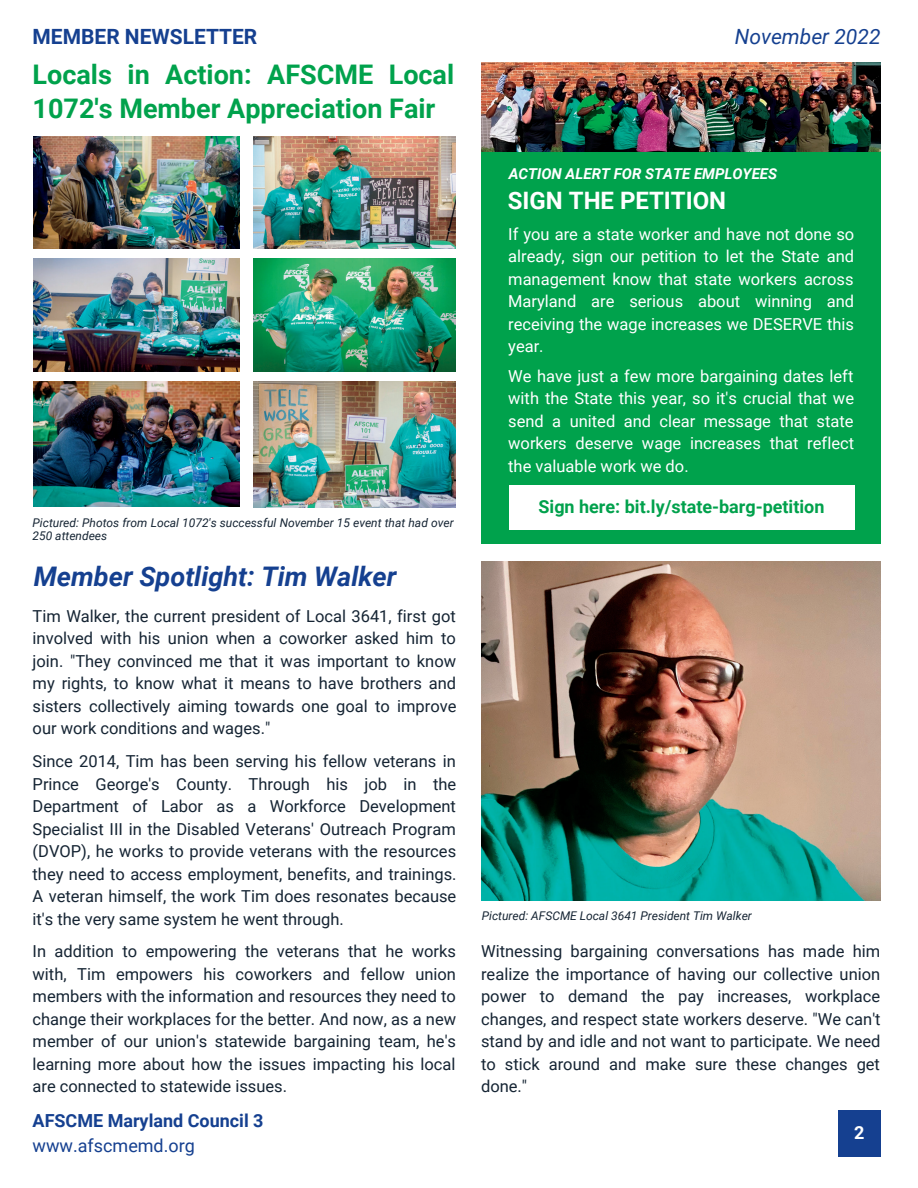
<style>
.page{position:relative;width:918px;height:1188px;background:#fff}
.page>*{position:absolute;margin:0;border:0;box-sizing:border-box;transform-origin:0 0}
.t1{font:700 27px/33.8px "Roboto";color:#00a24c}
.t2{font:italic 700 27px "Roboto";color:#154090}
.t3{font:700 24px "Roboto";color:#fff}
.t4{font:700 21px "Roboto";color:#154090}
.t5{font:italic 21px "Roboto";color:#154090}
.t6{font:700 18px "Roboto";color:#00a14c}
.t7{font:700 18px "Roboto";color:#154090}
.t8{font:18px "Roboto";color:#154090}
.t9{font:700 18px "Roboto";color:#fff}
.t10{font:16.5px/22.5px "Roboto";color:#152433;text-align:justify}
.t11{font:16.5px/22.5px "Roboto";color:#fff;text-align:justify}
.t12{font:italic 700 15px "Roboto";color:#fff}
.t13{font:italic 12px/13px "Roboto";color:#152433}
</style>
<div class="page">
<div style="left:838px;top:1111px;width:43px;height:46px;background:#154090"></div>
<img style="left:481px;top:561px;width:399px;height:339px">
<img style="left:34px;top:136px;width:206px;height:113px">
<img style="left:34px;top:258px;width:206px;height:114px">
<img style="left:34px;top:381px;width:206px;height:126px">
<img style="left:253px;top:136px;width:203px;height:113px">
<img style="left:253px;top:258px;width:203px;height:114px">
<img style="left:253px;top:381px;width:203px;height:126px">
<div style="left:481px;top:151px;width:399px;height:393px;background:#00a24c"></div>
<div style="left:509px;top:485px;width:345px;height:45px;background:#fff"></div>
<img style="left:481px;top:62px;width:399px;height:89px">
<p class="t4" style="left:33px;top:24px;width:226px">MEMBER NEWSLETTER</p>
<h1 class="t1" style="left:33px;top:58px;width:423px">Locals in Action: AFSCME Local<br>1072's Member Appreciation Fair</h1>
<p class="t13" style="left:33px;top:516px;width:423px">Pictured: Photos from Local 1072's successful November 15 event that had over<br>250 attendees</p>
<h1 class="t2" style="left:34px;top:561px;width:364px">Member Spotlight: Tim Walker</h1>
<p class="t10" style="left:33px;top:605px;width:425px">Tim Walker, the current president of Local 3641, first got involved with his union when a coworker asked him to join. "They convinced me that it was important to know my rights, to know what it means to have brothers and sisters collectively aiming towards one goal to improve our work conditions and wages."</p>
<p class="t10" style="left:33px;top:750px;width:426px">Since 2014, Tim has been serving his fellow veterans in Prince George's County. Through his job in the Department of Labor as a Workforce Development Specialist III in the Disabled Veterans' Outreach Program (DVOP), he works to provide veterans with the resources they need to access employment, benefits, and trainings.<br>A veteran himself, the work Tim does resonates because it's the very same system he went through.</p>
<p class="t10" style="left:33px;top:940px;width:425px">In addition to empowering the veterans that he works with, Tim empowers his coworkers and fellow union members with the information and resources they need to change their workplaces for the better. And now, as a new member of our union's statewide bargaining team, he's learning more about how the issues impacting his local are connected to statewide issues.</p>
<p class="t7" style="left:33px;top:1110px;width:232px">AFSCME Maryland Council 3</p>
<p class="t8" style="left:33px;top:1135px;width:164px">www.afscmemd.org</p>
<p class="t5" style="left:735px;top:24px;width:147px">November 2022</p>
<p class="t12" style="left:509px;top:165px;width:270px">ACTION ALERT FOR STATE EMPLOYEES</p>
<h2 class="t3" style="left:508px;top:187px;width:220px">SIGN THE PETITION</h2>
<p class="t11" style="left:508px;top:223px;width:348px">If you are a state worker and have not done so already, sign our petition to let the State and management know that state workers across Maryland are serious about winning and receiving the wage increases we DESERVE this year.</p>
<p class="t11" style="left:508px;top:365px;width:347px">We have just a few more bargaining dates left with the State this year, so it's crucial that we send a united and clear message that state workers deserve wage increases that reflect the valuable work we do.</p>
<p class="t6" style="left:539px;top:496px;width:287px">Sign here: bit.ly/state-barg-petition</p>
<p class="t13" style="left:482px;top:910px;width:272px">Pictured: AFSCME Local 3641 President Tim Walker</p>
<p class="t10" style="left:481px;top:940px;width:401px">Witnessing bargaining conversations has made him realize the importance of having our collective union power to demand the pay increases, workplace changes, and respect state workers deserve. "We can't stand by and idle and not want to participate. We need to stick around and make sure these changes get done."</p>
<p class="t9" style="left:854px;top:1122px;width:12px">2</p>
</div>
